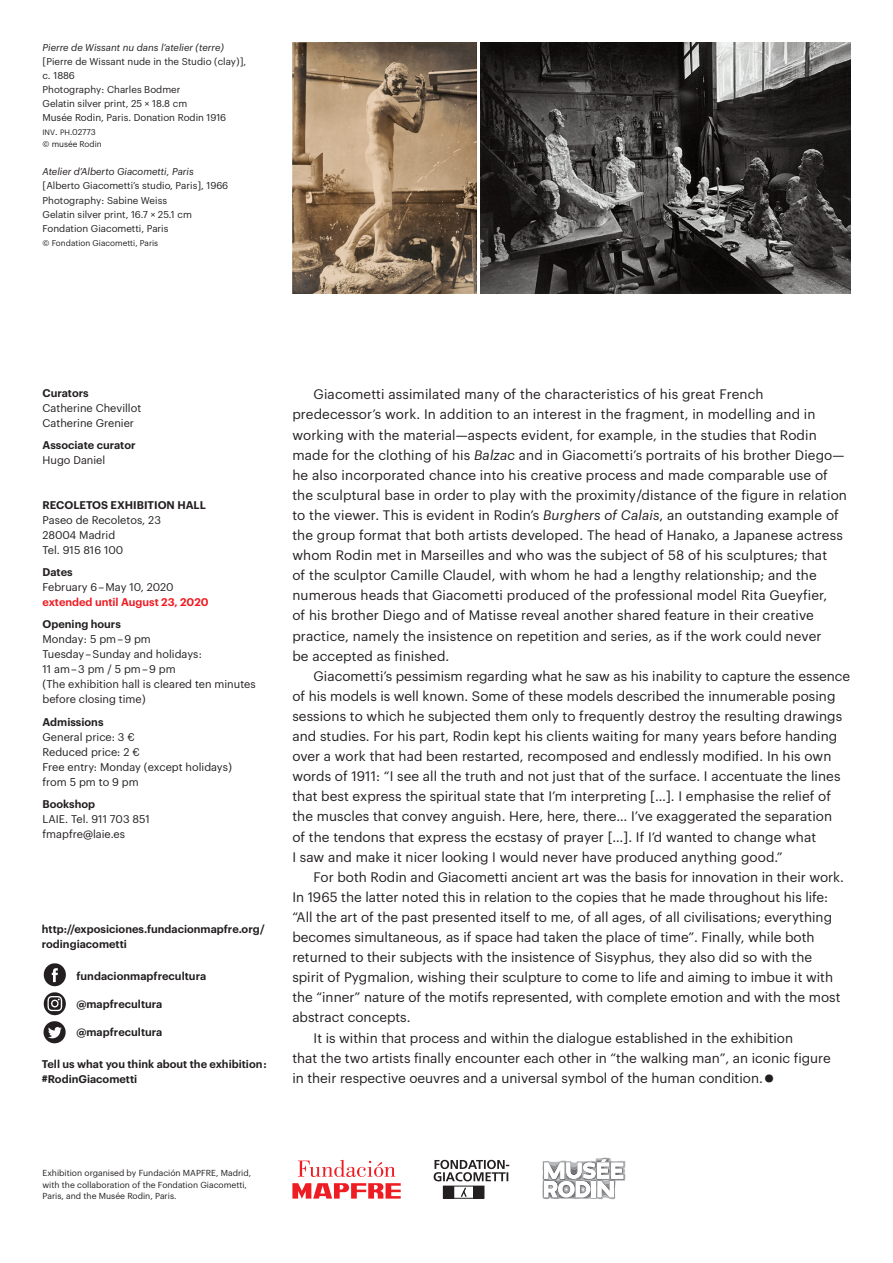
<style>
.page{position:relative;width:893px;height:1263px;background:#fff}
.page>*{position:absolute;margin:0;border:0;box-sizing:border-box;transform-origin:0 0}
.t1{font:34.5px "Graphik";color:#231f20}
.t2{font:13.5px/20.1px "Graphik";letter-spacing:.005em;color:#231f20}
.texto_ensayo{font:10.95px/15px "Graphik";color:#231f20}
.texto_ensayo-2{font:600 10.95px/15px "Graphik";color:#231f20}
.texto_ensayo-3{font:600 10.95px/15px "Graphik";color:#ee1d23}
._04__Catálogo__Títul{font:9.75px/14.1px "Graphik";color:#231f20}
._03__Catálogo__Ficha{font:9.75px "Graphik";color:#231f20}
._04__Catálogo__Autor{font:9.75px "Graphik";color:#231f20}
.texto_ensayo-4{font:8.55px/11.6px "Graphik";color:#231f20}
.texto_ensayo-5{font:8.25px "Graphik";color:#231f20}
._03__Catálogo__Ficha-2{font:8.25px/12px "Graphik";color:#231f20}
.s1{font-style:italic}
.s2{font-family:"Graphik Regular SC850";font-size:7.65px}
.s3{font-family:"Graphik Regular SC850";font-size:9px}
.s4{font-family:"Graphik Regular SC850"}
.s5{font-weight:600}
.s6{font-weight:400}
.s7{color:#231f20}
.s8{font-weight:400;color:#231f20}
</style>
<div class="page">
<img style="left:480px;top:43px;width:371px;height:250px">
<img style="left:292px;top:43px;width:185px;height:250px">
<svg style="left:542px;top:1157px;width:83px;height:42px"></svg>
<svg style="left:292px;top:1183px;width:109px;height:15px"></svg>
<svg style="left:298px;top:1160px;width:97px;height:17px"></svg>
<svg style="left:434px;top:1160px;width:75px;height:38px"></svg>
<img style="left:43px;top:963px;width:23px;height:81px">
<p class="_04__Catálogo__Títul" style="left:43px;top:39px;width:205px"><span class="s1">Pierre de Wissant nu dans l’atelier (terre) </span>[Pierre de Wissant nude in the Studio (clay)], c. 1886</p>
<p class="_04__Catálogo__Títul" style="left:43px;top:81px;width:139px">Photography: Charles Bodmer</p>
<p class="_04__Catálogo__Títul" style="left:43px;top:95px;width:146px">Gelatin silver print, 25 × 18.8 cm</p>
<p class="_03__Catálogo__Ficha" style="left:43px;top:110px;width:185px">Musée Rodin, Paris. Donation Rodin 1916</p>
<p class="_03__Catálogo__Ficha-2" style="left:43px;top:125px;width:61px"><span class="s2">inv</span><span class="s3">.</span> <span class="s2">ph</span><span class="s4">.02773 </span>© musée Rodin</p>
<p class="_04__Catálogo__Títul" style="left:43px;top:164px;width:187px"><span class="s1">Atelier d’Alberto Giacometti, Paris </span>[Alberto Giacometti’s studio, Paris], 1966</p>
<p class="_04__Catálogo__Autor" style="left:43px;top:193px;width:126px">Photography: Sabine Weiss</p>
<p class="_04__Catálogo__Autor" style="left:43px;top:207px;width:151px">Gelatin silver print, 16.7 × 25.1 cm</p>
<p class="_03__Catálogo__Ficha" style="left:43px;top:221px;width:127px">Fondation Giacometti, Paris</p>
<p class="texto_ensayo-5" style="left:43px;top:237px;width:117px">© Fondation Giacometti, Paris</p>
<p class="texto_ensayo" style="left:43px;top:385px;width:100px"><span class="s5">Curators<br></span>Catherine Chevillot<br>Catherine Grenier</p>
<p class="texto_ensayo-2" style="left:43px;top:437px;width:95px">Associate curator<br><span class="s6">Hugo Daniel</span></p>
<p class="texto_ensayo" style="left:43px;top:496px;width:165px"><span class="s5">RECOLETOS EXHIBITION HALL<br></span>Paseo de Recoletos, 23<br>28004 Madrid<br>Tel. 915 816 100</p>
<p class="texto_ensayo-3" style="left:43px;top:564px;width:168px"><span class="s7">Dates<br></span><span class="s8">February 6 – May 10, 2020 </span>extended until August 23, 2020</p>
<p class="texto_ensayo" style="left:43px;top:616px;width:215px"><span class="s5">Opening hours<br></span>Monday: 5 pm – 9 pm<br>Tuesday – Sunday and holidays:<br>11 am – 3 pm / 5 pm – 9 pm<br>(The exhibition hall is cleared ten minutes before closing time)</p>
<p class="texto_ensayo" style="left:43px;top:713px;width:191px"><span class="s5">Admissions<br></span>General price: 3 €<br>Reduced price: 2 €<br>Free entry: Monday (except holidays) from 5 pm to 9 pm</p>
<p class="texto_ensayo" style="left:43px;top:795px;width:109px"><span class="s5">Bookshop<br></span>LAIE. Tel. 911 703 851 fmapfre@laie.es</p>
<p class="texto_ensayo-2" style="left:42px;top:920px;width:224px">http://exposiciones.fundacionmapfre.org/ rodingiacometti</p>
<p class="texto_ensayo-2" style="left:76px;top:967px;width:131px">fundacionmapfrecultura</p>
<p class="texto_ensayo-2" style="left:76px;top:995px;width:88px">@mapfrecultura</p>
<p class="texto_ensayo-2" style="left:76px;top:1023px;width:88px">@mapfrecultura</p>
<p class="texto_ensayo-2" style="left:42px;top:1055px;width:226px">Tell us what you think about the exhibition : #RodinGiacometti</p>
<p class="t2" style="left:292px;top:383px;width:556px;text-indent:21px">Giacometti assimilated many of the characteristics of his great French predecessor’s work. In addition to an interest in the fragment, in modelling and in working with the material—aspects evident, for example, in the studies that Rodin made for the clothing of his <span class="s1">Balzac</span> and in Giacometti’s portraits of his brother Diego— he also incorporated chance into his creative process and made comparable use of the sculptural base in order to play with the proximity/distance of the figure in relation to the viewer. This is evident in Rodin’s <span class="s1">Burghers of Calais</span>, an outstanding example of the group format that both artists developed. The head of Hanako, a Japanese actress whom Rodin met in Marseilles and who was the subject of 58 of his sculptures; that<br>of the sculptor Camille Claudel, with whom he had a lengthy relationship; and the numerous heads that Giacometti produced of the professional model Rita Gueyfier,<br>of his brother Diego and of Matisse reveal another shared feature in their creative practice, namely the insistence on repetition and series, as if the work could never<br>be accepted as finished.</p>
<p class="t2" style="left:292px;top:665px;width:559px;text-indent:21px">Giacometti’s pessimism regarding what he saw as his inability to capture the essence of his models is well known. Some of these models described the innumerable posing sessions to which he subjected them only to frequently destroy the resulting drawings and studies. For his part, Rodin kept his clients waiting for many years before handing over a work that had been restarted, recomposed and endlessly modified. In his own words of 1911: “I see all the truth and not just that of the surface. I accentuate the lines that best express the spiritual state that I’m interpreting […]. I emphasise the relief of the muscles that convey anguish. Here, here, there… I’ve exaggerated the separation<br>of the tendons that express the ecstasy of prayer […]. If I’d wanted to change what<br>I saw and make it nicer looking I would never have produced anything good.”</p>
<p class="t2" style="left:292px;top:866px;width:553px;text-indent:21px">For both Rodin and Giacometti ancient art was the basis for innovation in their work.<br>In 1965 the latter noted this in relation to the copies that he made throughout his life: “All the art of the past presented itself to me, of all ages, of all civilisations; everything becomes simultaneous, as if space had taken the place of time”. Finally, while both returned to their subjects with the insistence of Sisyphus, they also did so with the spirit of Pygmalion, wishing their sculpture to come to life and aiming to imbue it with the “inner” nature of the motifs represented, with complete emotion and with the most abstract concepts.</p>
<p class="t2" style="left:292px;top:1026px;width:540px;text-indent:21px">It is within that process and within the dialogue established in the exhibition<br>that the two artists finally encounter each other in “the walking man”, an iconic figure in their respective oeuvres and a universal symbol of the human condition.</p>
<p class="t1" style="left:763px;top:1051px;width:13px">•</p>
<p class="texto_ensayo-4" style="left:43px;top:1166px;width:210px">Exhibition organised by Fundación MAPFRE, Madrid, with the collaboration of the Fondation Giacometti,<br>Paris, and the Musée Rodin, Paris.</p>
</div>
